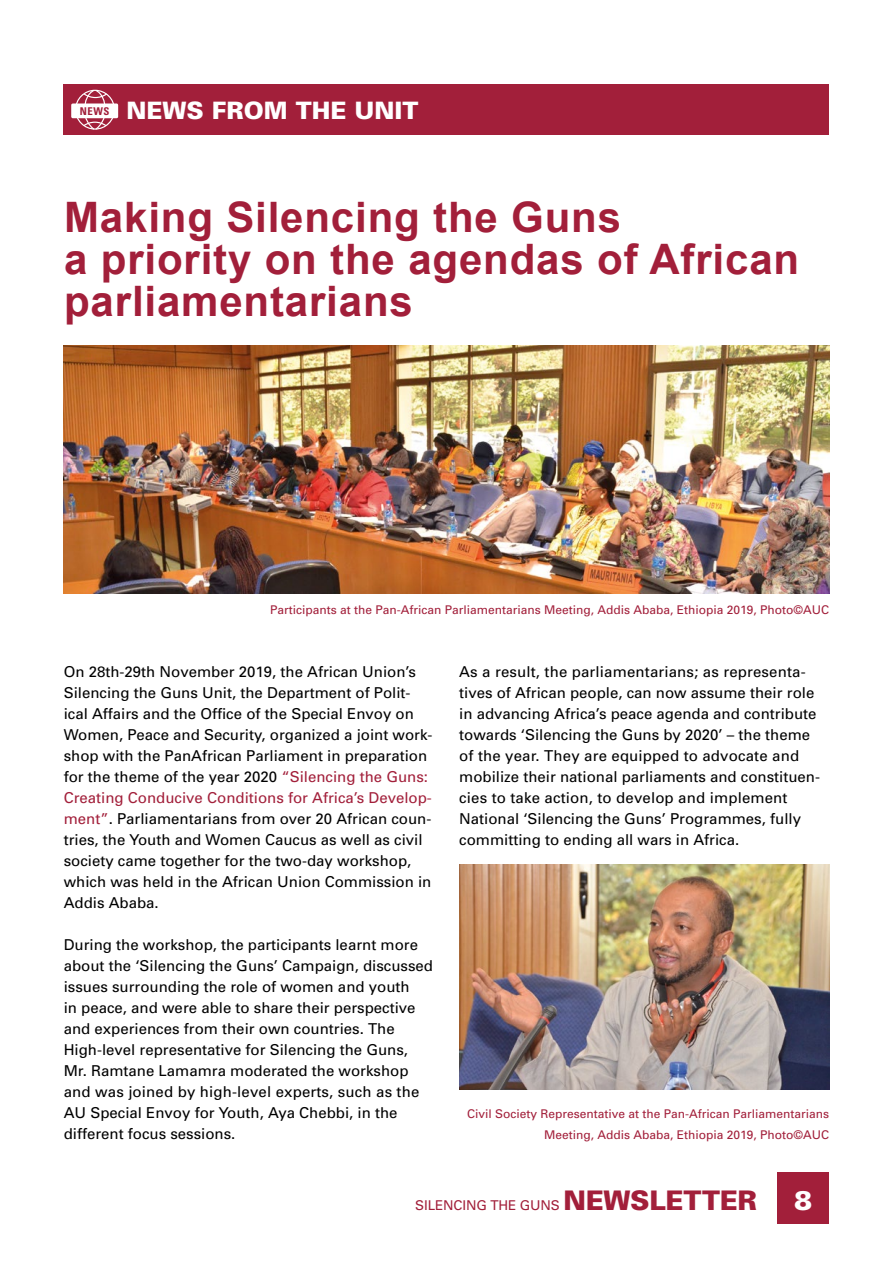
<style>
.page{position:relative;width:893px;height:1263px;background:#fff}
.page>*{position:absolute;margin:0;border:0;box-sizing:border-box;transform-origin:0 0}
.t1{font:700 42px/42px "Arial";letter-spacing:.02em;color:#a21f3a}
.t2{font:900 27px "Univers";color:#fff}
.t3{font:900 24px "Univers";color:#fff}
.t4{font:15px/21px "Univers";color:#000}
.t5{font:13.5px "Univers";letter-spacing:-.01em;color:#a21f3a}
.t6{font:12px/21px "Univers";color:#a21f3a;text-align:right}
.t7{font:700 condensed 10.65px "Univers";color:#a21f3a}
.s1{color:#a21f3a}
.s2{font-weight:900;font-size:27px}
</style>
<div class="page">
<div style="left:777px;top:1172px;width:51px;height:51px;background:#a21f3a"></div>
<div style="left:64px;top:84px;width:765px;height:50px;background:#a21f3a"></div>
<img style="left:64px;top:345px;width:765px;height:248px">
<img style="left:459px;top:864px;width:370px;height:226px">
<div style="left:75px;top:90px;width:40px;height:40px;border:1px solid #fff;border-radius:50%"></div>
<svg style="left:82px;top:89px;width:26px;height:41px"></svg>
<div style="left:71px;top:103px;width:47px;height:15px;background:#fff;border-radius:2px"></div>
<p class="t7" style="left:80px;top:104px;width:31px">NEWS</p>
<h3 class="t3" style="left:126px;top:95px;width:293px">NEWS FROM THE UNIT</h3>
<h1 class="t1" style="left:64px;top:198px;width:736px">Making Silencing the Guns<br>a priority on the agendas of African parliamentarians</h1>
<p class="t6" style="left:270px;top:599px;width:561px">Participants at the Pan-African Parliamentarians Meeting, Addis Ababa, Ethiopia 2019, Photo©AUC</p>
<p class="t4" style="left:64px;top:661px;width:370px">On 28th-29th November 2019, the African Union’s Silencing the Guns Unit, the Department of Polit&shy;ical Affairs and the Office of the Special Envoy on Women, Peace and Security, organized a joint work&shy;shop with the PanAfrican Parliament in preparation for the theme of the year 2020 <span class="s1">“Silencing the Guns:<br>Creating Conducive Conditions for Africa’s Develop&shy;ment”</span>. Parliamentarians from over 20 African coun&shy;tries, the Youth and Women Caucus as well as civil society came together for the two-day workshop, which was held in the African Union Commission in Addis Ababa.</p>
<p class="t4" style="left:64px;top:934px;width:371px">During the workshop, the participants learnt more about the ‘Silencing the Guns’ Campaign, discussed issues surrounding the role of women and youth<br>in peace, and were able to share their perspective and experiences from their own countries. The High-level representative for Silencing the Guns, Mr. Ramtane Lamamra moderated the workshop and was joined by high-level experts, such as the AU Special Envoy for Youth, Aya Chebbi, in the different focus sessions.</p>
<p class="t4" style="left:459px;top:661px;width:362px">As a result, the parliamentarians; as representa&shy;tives of African people, can now assume their role in advancing Africa’s peace agenda and contribute towards ‘Silencing the Guns by 2020’ – the theme of the year. They are equipped to advocate and mobilize their national parliaments and constituen&shy;cies to take action, to develop and implement National ‘Silencing the Guns’ Programmes, fully committing to ending all wars in Africa.</p>
<p class="t6" style="left:467px;top:1103px;width:364px">Civil Society Representative at the Pan-African Parliamentarians<br>Meeting, Addis Ababa, Ethiopia 2019, Photo©AUC</p>
<p class="t5" style="left:415px;top:1196px;width:343px">SILENCING THE GUNS <span class="s2">NEWSLETTER</span></p>
<h2 class="t2" style="left:794px;top:1183px;width:20px">8</h2>
</div>
